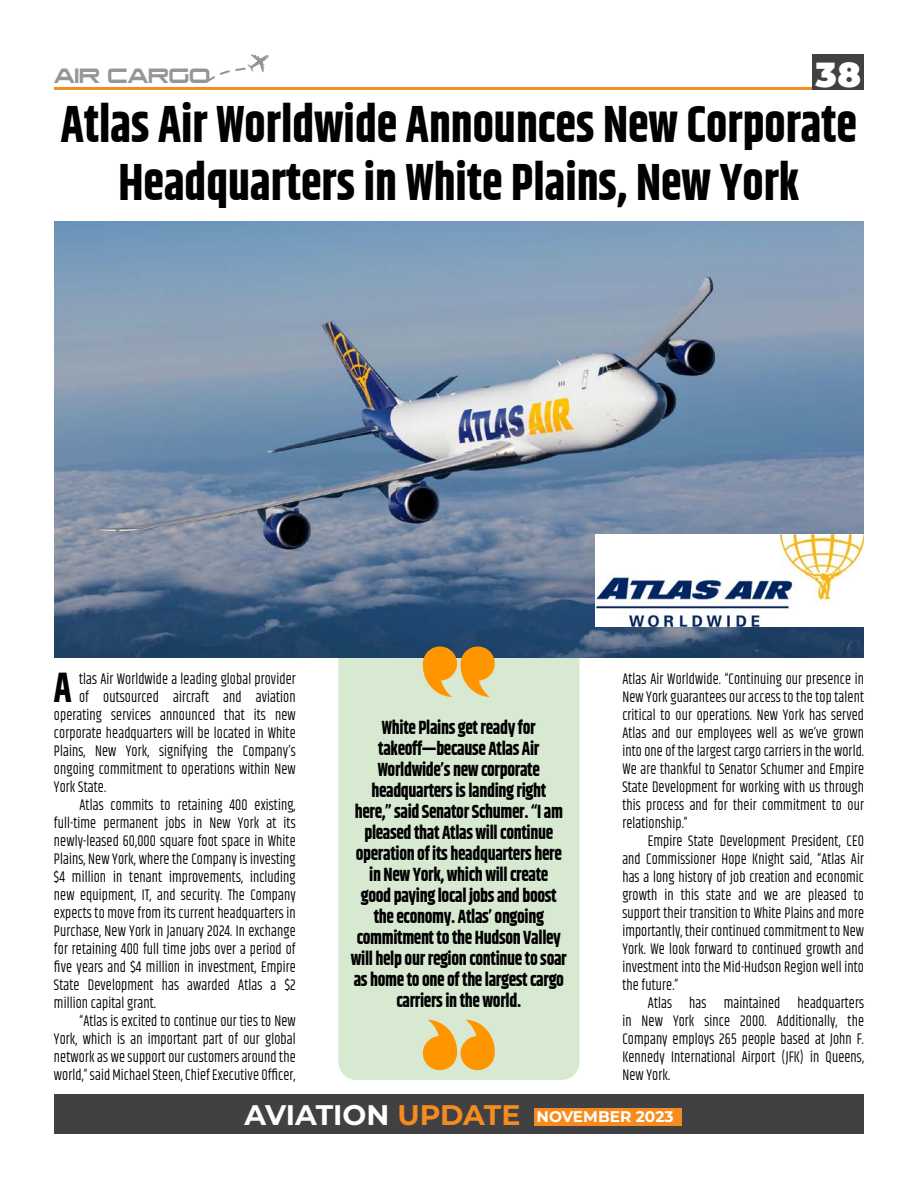
<style>
.page{position:relative;width:918px;height:1188px;background:#fff}
.page>*{position:absolute;margin:0;border:0;box-sizing:border-box;transform-origin:0 0}
.t1{font:700 51.3px/58.1px "Khand";color:#000;text-align:center;scale:.92 1}
.t2{font:700 41.7px "Khand";color:#000;scale:.87 1}
.t3{font:900 34.8px "Montserrat";color:#fff}
.t4{font:700 18.75px/21px "Khand";letter-spacing:-.02em;color:#000;text-align:center;scale:.92 1}
.t5{font:18.15px "Korataki";color:#939598;scale:.88 1}
.t6{font:15.75px/18px "Khand";letter-spacing:.01em;color:#000;text-align:justify;scale:.87 1}
.t7{font:700 15.45px "Montserrat";color:#fff}
.s1{font-size:28.35px}
.s2{font-size:28.35px;color:#f68b1f}
</style>
<div class="page">
<div style="left:338px;top:510px;width:242px;height:570px;background:#d8e9d2;border-radius:18px"></div>
<hr style="left:54px;top:87px;width:769px;height:3px;background:#f68b1f">
<div style="left:813px;top:54px;width:51px;height:36px;background:#414042"></div>
<svg style="left:205px;top:54px;width:64px;height:29px"></svg>
<img style="left:54px;top:222px;width:810px;height:436px">
<img style="left:595px;top:534px;width:269px;height:92px">
<svg style="left:423px;top:645px;width:73px;height:52px"></svg>
<svg style="left:422px;top:1020px;width:73px;height:51px"></svg>
<div style="left:54px;top:1095px;width:810px;height:39px;background:#414042"></div>
<div style="left:534px;top:1108px;width:148px;height:17px;background:#f68b1f"></div>
<p class="t5" style="left:54px;top:65px;width:179px">AIR CARGO</p>
<h3 class="t3" style="left:815px;top:48px;width:47px">38</h3>
<h1 class="t1" style="left:61px;top:98px;width:867px">Atlas Air Worldwide Announces New Corporate<br>Headquarters in White Plains, New York</h1>
<h2 class="t2" style="left:54px;top:658px;width:22px">A</h2>
<p class="t6" style="left:79px;top:671px;width:250px">tlas Air Worldwide a leading global provider</p>
<p class="t6" style="left:79px;top:689px;width:250px">of outsourced aircraft and aviation</p>
<p class="t6" style="left:54px;top:707px;width:279px">operating services announced that its new</p>
<p class="t6" style="left:54px;top:725px;width:279px">corporate headquarters will be located in White</p>
<p class="t6" style="left:54px;top:743px;width:279px">Plains, New York, signifying the Company’s</p>
<p class="t6" style="left:54px;top:761px;width:279px">ongoing commitment to operations within New</p>
<p class="t6" style="left:54px;top:779px;width:61px">York State.</p>
<p class="t6" style="left:80px;top:797px;width:250px">Atlas commits to retaining 400 existing,</p>
<p class="t6" style="left:54px;top:815px;width:279px">full-time permanent jobs in New York at its</p>
<p class="t6" style="left:54px;top:833px;width:279px">newly-leased 60,000 square foot space in White</p>
<p class="t6" style="left:54px;top:851px;width:279px">Plains, New York, where the Company is investing</p>
<p class="t6" style="left:54px;top:869px;width:279px">$4 million in tenant improvements, including</p>
<p class="t6" style="left:54px;top:887px;width:279px">new equipment, IT, and security. The Company</p>
<p class="t6" style="left:54px;top:905px;width:279px">expects to move from its current headquarters in</p>
<p class="t6" style="left:54px;top:923px;width:279px">Purchase, New York in January 2024. In exchange</p>
<p class="t6" style="left:54px;top:941px;width:279px">for retaining 400 full time jobs over a period of</p>
<p class="t6" style="left:54px;top:959px;width:279px">five years and $4 million in investment, Empire</p>
<p class="t6" style="left:54px;top:977px;width:279px">State Development has awarded Atlas a $2</p>
<p class="t6" style="left:54px;top:995px;width:119px">million capital grant.</p>
<p class="t6" style="left:80px;top:1013px;width:250px">“Atlas is excited to continue our ties to New</p>
<p class="t6" style="left:54px;top:1031px;width:279px">York, which is an important part of our global</p>
<p class="t6" style="left:54px;top:1049px;width:279px">network as we support our customers around the</p>
<p class="t6" style="left:54px;top:1067px;width:279px">world,” said Michael Steen, Chief Executive Officer,</p>
<p class="t4" style="left:351px;top:718px;width:236px">White Plains get ready for takeoff—because Atlas Air<br>Worldwide’s new corporate headquarters is landing right here,” said Senator Schumer. “I am pleased that Atlas will continue operation of its headquarters here in New York, which will create<br>good paying local jobs and boost the economy. Atlas’ ongoing commitment to the Hudson Valley will help our region continue to soar as home to one of the largest cargo carriers in the world.</p>
<p class="t6" style="left:622px;top:671px;width:279px">Atlas Air Worldwide. “Continuing our presence in New York guarantees our access to the top talent critical to our operations. New York has served Atlas and our employees well as we’ve grown into one of the largest cargo carriers in the world.<br>We are thankful to Senator Schumer and Empire State Development for working with us through this process and for their commitment to our relationship.”</p>
<p class="t6" style="left:622px;top:833px;width:279px;text-indent:26px">Empire State Development President, CEO and Commissioner Hope Knight said, “Atlas Air has a long history of job creation and economic growth in this state and we are pleased to support their transition to White Plains and more importantly, their continued commitment to New York. We look forward to continued growth and investment into the Mid-Hudson Region well into the future.”</p>
<p class="t6" style="left:622px;top:995px;width:279px;text-indent:26px">Atlas has maintained headquarters in New York since 2000. Additionally, the Company employs 265 people based at John F.<br>Kennedy International Airport (JFK) in Queens, New York.</p>
<p class="t7" style="left:244px;top:1105px;width:431px"><span class="s1">AVIATION</span> <span class="s2">UPDATE</span> NOVEMBER 2023</p>
</div>
